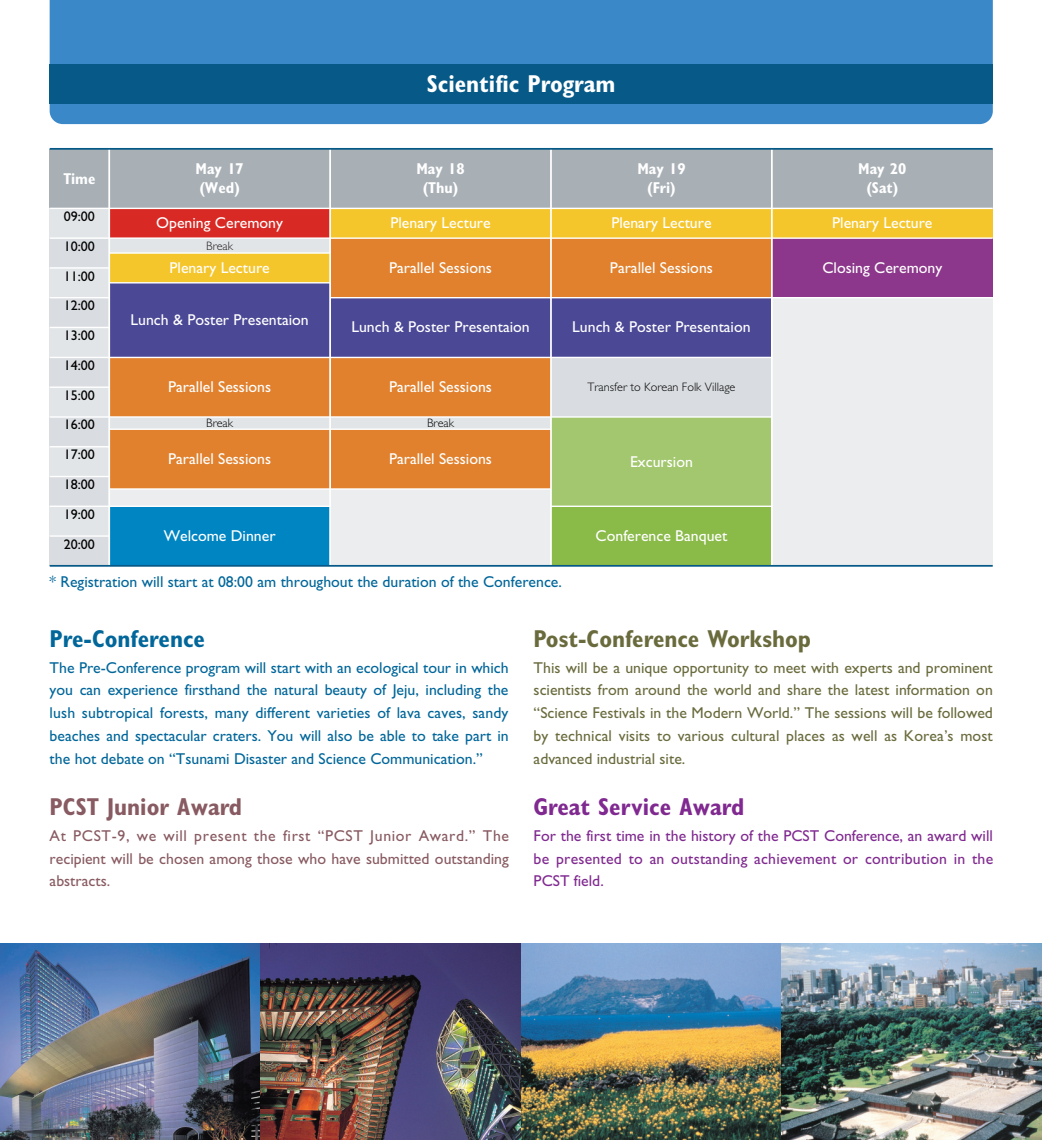
<style>
.page{position:relative;width:1042px;height:1140px;background:#fff}
.page>*{position:absolute;margin:0;border:0;box-sizing:border-box;transform-origin:0 0}
.t1{font:700 condensed 24.5px "Gill Sans";color:#6a6b3d}
.t2{font:700 condensed 24.5px "Gill Sans";color:#fff}
.t3{font:700 condensed 24.5px "Gill Sans";color:#802990}
.t4{font:700 condensed 24.5px "Gill Sans";color:#885a61}
.t5{font:700 condensed 24.5px "Gill Sans";color:#01669a}
.t6{font:15.75px/22.8px "Gill Sans";color:#01669a;text-align:justify}
.t7{font:15.75px "Gill Sans";color:#fff}
.t8{font:15.75px/22.8px "Gill Sans";letter-spacing:.005em;color:#6a6b3d;text-align:justify}
.t9{font:15.75px/22.8px "Gill Sans";letter-spacing:.015em;color:#802990;text-align:justify}
.t10{font:15.75px/22.8px "Gill Sans";color:#885a61;text-align:justify}
.t11{font:700 condensed 15.75px/18.9px "Gill Sans";color:#fff;text-align:center}
.t12{font:14px/29.8px "Gill Sans";color:#000;text-align:justify}
.t13{font:300 12.25px "Gill Sans";color:#000}
.t14{font:300 12.25px "Gill Sans";color:#231f20}
</style>
<div class="page">
<div style="left:50px;top:0;width:942px;height:124px;background:#3b88c8"></div>
<div style="left:50px;top:64px;width:942px;height:40px;background:#075a88"></div>
<div style="left:50px;top:149px;width:59px;height:59px;background:#a8b0b6"></div>
<div style="left:50px;top:208px;width:59px;height:30px;background:#e1e5e7"></div>
<div style="left:50px;top:238px;width:59px;height:30px;background:#d9dce0"></div>
<div style="left:50px;top:268px;width:59px;height:30px;background:#e1e5e7"></div>
<div style="left:50px;top:298px;width:59px;height:29px;background:#d9dce0"></div>
<div style="left:50px;top:327px;width:59px;height:30px;background:#e1e5e7"></div>
<div style="left:50px;top:357px;width:59px;height:30px;background:#d9dce0"></div>
<div style="left:50px;top:387px;width:59px;height:30px;background:#e1e5e7"></div>
<div style="left:50px;top:417px;width:59px;height:29px;background:#d9dce0"></div>
<div style="left:50px;top:446px;width:59px;height:30px;background:#e1e5e7"></div>
<div style="left:50px;top:476px;width:59px;height:30px;background:#d9dce0"></div>
<div style="left:50px;top:506px;width:59px;height:30px;background:#e1e5e7"></div>
<div style="left:50px;top:536px;width:59px;height:30px;background:#d9dce0"></div>
<div style="left:109px;top:208px;width:221px;height:30px;background:#d92924"></div>
<div style="left:330px;top:208px;width:221px;height:30px;background:#f5c62c"></div>
<div style="left:109px;top:238px;width:221px;height:15px;background:#e1e5e7"></div>
<div style="left:109px;top:417px;width:221px;height:12px;background:#e1e5e7"></div>
<div style="left:109px;top:489px;width:221px;height:17px;background:#ebedef"></div>
<div style="left:330px;top:489px;width:221px;height:77px;background:#ebedef"></div>
<div style="left:109px;top:253px;width:221px;height:30px;background:#f5c62c"></div>
<div style="left:330px;top:238px;width:221px;height:60px;background:#e1812d"></div>
<div style="left:109px;top:506px;width:221px;height:60px;background:#0085c3"></div>
<div style="left:771px;top:238px;width:221px;height:60px;background:#8c378b"></div>
<div style="left:109px;top:283px;width:221px;height:74px;background:#4b4896"></div>
<div style="left:330px;top:298px;width:221px;height:59px;background:#4b4896"></div>
<div style="left:551px;top:208px;width:220px;height:30px;background:#f5c62c"></div>
<div style="left:771px;top:208px;width:221px;height:30px;background:#f5c62c"></div>
<div style="left:551px;top:238px;width:220px;height:60px;background:#e1812d"></div>
<div style="left:551px;top:298px;width:220px;height:59px;background:#4b4896"></div>
<div style="left:551px;top:357px;width:220px;height:60px;background:#d9dce0"></div>
<div style="left:109px;top:357px;width:221px;height:60px;background:#e1812d"></div>
<div style="left:109px;top:429px;width:221px;height:60px;background:#e1812d"></div>
<div style="left:330px;top:417px;width:221px;height:12px;background:#e1e5e7"></div>
<div style="left:330px;top:357px;width:221px;height:60px;background:#e1812d"></div>
<div style="left:330px;top:429px;width:221px;height:60px;background:#e1812d"></div>
<div style="left:551px;top:506px;width:220px;height:60px;background:#8aba48"></div>
<div style="left:551px;top:417px;width:220px;height:89px;background:#a2c76e"></div>
<div style="left:771px;top:298px;width:221px;height:268px;background:#ebedef"></div>
<div style="left:109px;top:149px;width:221px;height:59px;background:#a8b0b6"></div>
<div style="left:330px;top:149px;width:221px;height:59px;background:#a8b0b6"></div>
<div style="left:551px;top:149px;width:220px;height:59px;background:#a8b0b6"></div>
<div style="left:771px;top:149px;width:221px;height:59px;background:#a8b0b6"></div>
<hr style="left:108px;top:149px;width:2px;height:446px;background:#fff">
<hr style="left:770px;top:149px;width:2px;height:446px;background:#fff">
<img style="left:0;top:943px;width:1041px;height:196px">
<img style="left:260px;top:943px;width:261px;height:196px">
<hr style="left:329px;top:149px;width:2px;height:446px;background:#fff">
<hr style="left:550px;top:149px;width:1px;height:446px;background:#fff">
<hr style="left:50px;top:148px;width:942px;height:2px;background:#075a88">
<hr style="left:50px;top:237px;width:942px;height:2px;background:#fff">
<hr style="left:50px;top:267px;width:59px;height:1px;background:#fff">
<hr style="left:50px;top:297px;width:59px;height:1px;background:#fff">
<hr style="left:50px;top:327px;width:59px;height:1px;background:#fff">
<hr style="left:50px;top:357px;width:721px;height:1px;background:#fff">
<hr style="left:50px;top:386px;width:59px;height:2px;background:#fff">
<hr style="left:50px;top:416px;width:721px;height:1px;background:#fff">
<hr style="left:109px;top:428px;width:442px;height:2px;background:#fff">
<hr style="left:109px;top:282px;width:221px;height:1px;background:#fff">
<hr style="left:551px;top:505px;width:220px;height:2px;background:#fff">
<hr style="left:109px;top:252px;width:221px;height:2px;background:#fff">
<hr style="left:330px;top:297px;width:662px;height:1px;background:#fff">
<hr style="left:109px;top:488px;width:442px;height:1px;background:#fff">
<hr style="left:50px;top:446px;width:59px;height:1px;background:#fff">
<hr style="left:50px;top:476px;width:59px;height:1px;background:#fff">
<hr style="left:50px;top:505px;width:280px;height:2px;background:#fff">
<hr style="left:50px;top:535px;width:59px;height:1px;background:#fff">
<hr style="left:50px;top:208px;width:942px;height:1px;background:#fff">
<hr style="left:50px;top:565px;width:942px;height:1px;background:#075a88">
<h1 class="t2" style="left:427px;top:75px;width:190px">Scientific Program</h1>
<p class="t11" style="left:195px;top:161px;width:50px;text-align:left">May 17 (Wed)</p>
<p class="t11" style="left:416px;top:161px;width:50px">May 18 (Thu)</p>
<p class="t11" style="left:637px;top:161px;width:50px">May 19 (Fri)</p>
<p class="t11" style="left:858px;top:161px;width:50px">May 20 (Sat)</p>
<p class="t11" style="left:63px;top:170px;width:34px">Time</p>
<p class="t12" style="left:64px;top:203px;width:33px">09:00<br>10:00<br>11:00<br>12:00<br>13:00<br>14:00<br>15:00<br>16:00<br>17:00<br>18:00<br>19:00<br>20:00</p>
<p class="t7" style="left:156px;top:217px;width:128px">Opening Ceremony</p>
<p class="t7" style="left:390px;top:217px;width:102px">Plenary Lecture</p>
<p class="t7" style="left:611px;top:217px;width:102px">Plenary Lecture</p>
<p class="t7" style="left:832px;top:217px;width:102px">Plenary Lecture</p>
<p class="t7" style="left:610px;top:262px;width:104px">Parallel Sessions</p>
<p class="t14" style="left:206px;top:241px;width:28px">Break</p>
<p class="t7" style="left:169px;top:262px;width:102px">Plenary Lecture</p>
<p class="t7" style="left:389px;top:262px;width:104px">Parallel Sessions</p>
<p class="t7" style="left:822px;top:262px;width:121px">Closing Ceremony</p>
<p class="t7" style="left:130px;top:314px;width:180px">Lunch &amp; Poster Presentaion</p>
<p class="t7" style="left:351px;top:322px;width:180px">Lunch &amp; Poster Presentaion</p>
<p class="t7" style="left:572px;top:322px;width:180px">Lunch &amp; Poster Presentaion</p>
<p class="t7" style="left:168px;top:381px;width:104px">Parallel Sessions</p>
<p class="t13" style="left:587px;top:382px;width:149px">Transfer to Korean Folk Village</p>
<p class="t7" style="left:389px;top:381px;width:104px">Parallel Sessions</p>
<p class="t13" style="left:206px;top:418px;width:28px">Break</p>
<p class="t13" style="left:427px;top:418px;width:28px">Break</p>
<p class="t7" style="left:168px;top:453px;width:104px">Parallel Sessions</p>
<p class="t7" style="left:389px;top:453px;width:104px">Parallel Sessions</p>
<p class="t7" style="left:630px;top:455px;width:64px">Excursion</p>
<p class="t7" style="left:595px;top:530px;width:133px">Conference Banquet</p>
<p class="t7" style="left:164px;top:530px;width:113px">Welcome Dinner</p>
<p class="t6" style="left:50px;top:571px;width:513px">* Registration will start at 08:00 am throughout the duration of the Conference.</p>
<h1 class="t5" style="left:50px;top:630px;width:157px">Pre-Conference</h1>
<p class="t6" style="left:50px;top:657px;width:460px">The Pre-Conference program will start with an ecological tour in which you can experience firsthand the natural beauty of Jeju, including the lush subtropical forests, many different varieties of lava caves, sandy beaches and spectacular craters. You will also be able to take part in the hot debate on “Tsunami Disaster and Science Communication.”</p>
<h1 class="t4" style="left:50px;top:798px;width:194px">PCST Junior Award</h1>
<p class="t10" style="left:50px;top:825px;width:461px">At PCST-9, we will present the first “PCST Junior Award.” The recipient will be chosen among those who have submitted outstanding abstracts.</p>
<h1 class="t1" style="left:533px;top:630px;width:279px">Post-Conference Workshop</h1>
<p class="t8" style="left:533px;top:657px;width:460px">This will be a unique opportunity to meet with experts and prominent scientists from around the world and share the latest information on “Science Festivals in the Modern World.” The sessions will be followed by technical visits to various cultural places as well as Korea’s most advanced industrial site.</p>
<h1 class="t3" style="left:533px;top:798px;width:212px">Great Service Award</h1>
<p class="t9" style="left:533px;top:825px;width:461px">For the first time in the history of the PCST Conference, an award will be presented to an outstanding achievement or contribution in the PCST field.</p>
</div>
